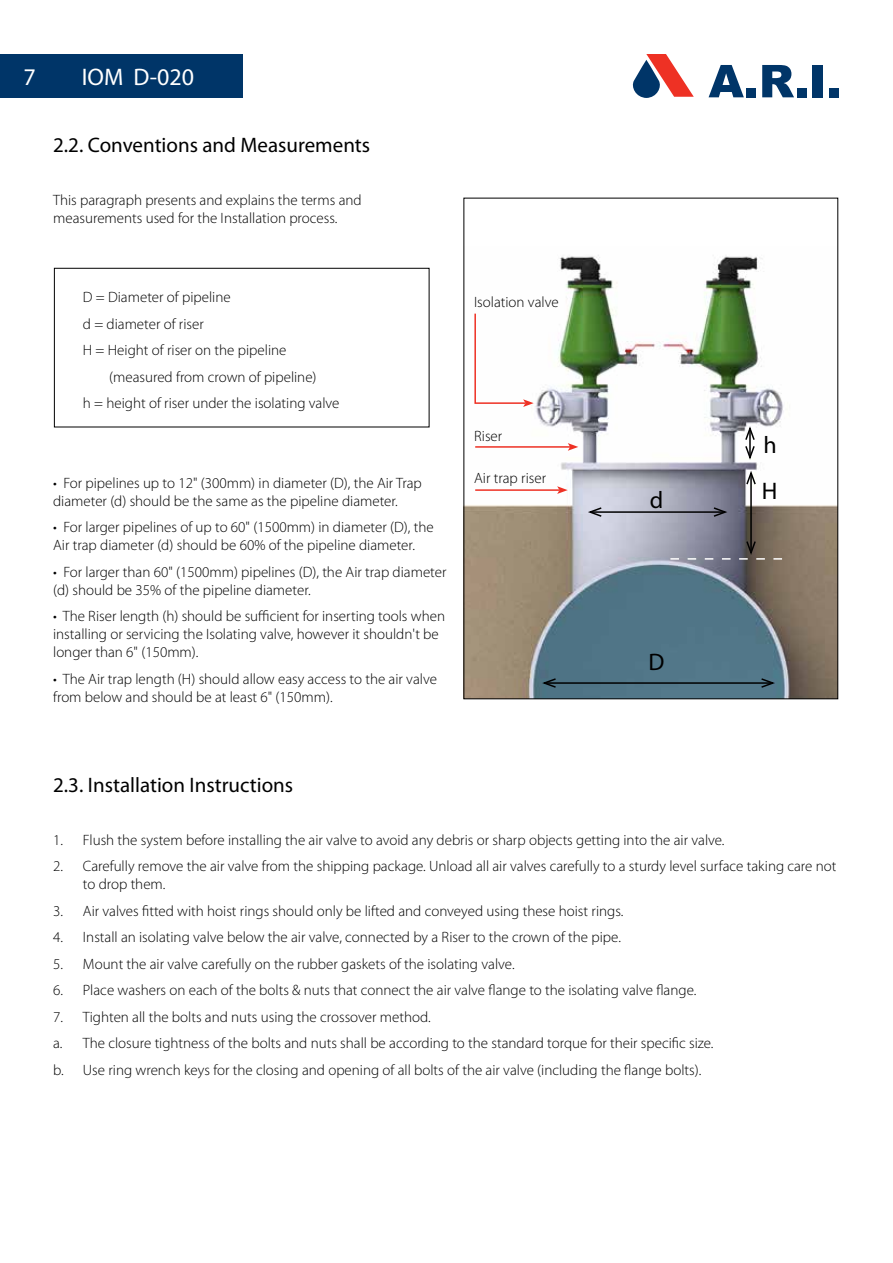
<style>
.page{position:relative;width:893px;height:1263px;background:#fff}
.page>*{position:absolute;margin:0;border:0;box-sizing:border-box;transform-origin:0 0}
.t1{font:24px "Myriad Pro";color:#fff}
.t2{font:24px "Myriad Pro";color:#000}
.t3{font:21px "Myriad Pro";color:#000}
.t4{font:300 15px/18px "Myriad Pro";color:#000}
</style>
<div class="page">
<div style="left:0;top:55px;width:242px;height:43px;background:#003568"></div>
<svg style="left:632px;top:54px;width:62px;height:44px"></svg>
<svg style="left:709px;top:65px;width:35px;height:32px"></svg>
<div style="left:746px;top:88px;width:10px;height:9px;background:#003568"></div>
<svg style="left:762px;top:65px;width:32px;height:32px"></svg>
<div style="left:797px;top:88px;width:9px;height:9px;background:#003568"></div>
<div style="left:813px;top:65px;width:10px;height:32px;background:#003568"></div>
<div style="left:829px;top:88px;width:10px;height:9px;background:#003568"></div>
<div style="left:54px;top:268px;width:375px;height:159px;border:1px solid #000"></div>
<img style="left:465px;top:255px;width:371px;height:442px">
<hr style="left:590px;top:511px;width:135px;height:2px;background:#000">
<svg style="left:586px;top:506px;width:17px;height:12px"></svg>
<svg style="left:712px;top:506px;width:17px;height:12px"></svg>
<svg style="left:744px;top:424px;width:12px;height:38px"></svg>
<hr style="left:750px;top:473px;width:2px;height:80px;background:#000">
<svg style="left:745px;top:468px;width:12px;height:18px"></svg>
<hr style="left:544px;top:682px;width:229px;height:2px;background:#000">
<svg style="left:540px;top:677px;width:17px;height:12px"></svg>
<svg style="left:760px;top:677px;width:17px;height:12px"></svg>
<svg style="left:670px;top:540px;width:112px;height:20px"></svg>
<hr style="left:475px;top:489px;width:84px;height:2px;background:#ee3124">
<svg style="left:557px;top:486px;width:11px;height:8px"></svg>
<hr style="left:475px;top:446px;width:95px;height:2px;background:#ee3124">
<svg style="left:568px;top:443px;width:10px;height:8px"></svg>
<svg style="left:474px;top:312px;width:60px;height:95px"></svg>
<h1 class="t1" style="left:23px;top:63px;width:14px">7</h1>
<h1 class="t1" style="left:82px;top:63px;width:114px">IOM D-020</h1>
<h2 class="t3" style="left:53px;top:132px;width:319px">2.2. Conventions and Measurements</h2>
<p class="t4" style="left:53px;top:191px;width:310px">This paragraph presents and explains the terms and measurements used for the Installation process.</p>
<p class="t4" style="left:83px;top:288px;width:149px">D = Diameter of pipeline</p>
<p class="t4" style="left:83px;top:315px;width:123px">d = diameter of riser</p>
<p class="t4" style="left:83px;top:341px;width:205px">H = Height of riser on the pipeline</p>
<p class="t4" style="left:109px;top:368px;width:209px">(measured from crown of pipeline(</p>
<p class="t4" style="left:83px;top:394px;width:258px">h = height of riser under the isolating valve</p>
<p class="t4" style="left:53px;top:474px;width:370px">• For pipelines up to 12" (300mm) in diameter D( ,) the Air Trap diameter d( ) should be the same as the pipeline diameter.</p>
<p class="t4" style="left:53px;top:518px;width:382px">• For larger pipelines of up to 60" (1500mm) in diameter D( ,) the<br>Air trap diameter d( ) should be 60% of the pipeline diameter.</p>
<p class="t4" style="left:53px;top:563px;width:395px">• For larger than 60" (1500mm) pipelines D( ,) the Air trap diameter d( ) should be 35% of the pipeline diameter.</p>
<p class="t4" style="left:53px;top:607px;width:393px">• The Riser length h( ) should be sufficient for inserting tools when installing or servicing the Isolating valve, however it shouldn t' be longer than 6" (150mm .(</p>
<p class="t4" style="left:53px;top:670px;width:385px">• The Air trap length H( ) should allow easy access to the air valve from below and should be at least 6" (150mm .(</p>
<p class="t4" style="left:474px;top:293px;width:86px">Isolation valve</p>
<p class="t4" style="left:474px;top:427px;width:30px">Riser</p>
<p class="t4" style="left:474px;top:469px;width:74px">Air trap riser</p>
<h1 class="t2" style="left:650px;top:485px;width:15px">d</h1>
<h1 class="t2" style="left:648px;top:647px;width:17px">D</h1>
<h1 class="t2" style="left:764px;top:430px;width:15px">h</h1>
<h1 class="t2" style="left:762px;top:476px;width:17px">H</h1>
<h2 class="t3" style="left:53px;top:772px;width:242px">2.3. Installation Instructions</h2>
<p class="t4" style="left:53px;top:831px;width:11px">1.</p>
<p class="t4" style="left:83px;top:831px;width:643px">Flush the system before installing the air valve to avoid any debris or sharp objects getting into the air valve.</p>
<p class="t4" style="left:53px;top:857px;width:11px">2.</p>
<p class="t4" style="left:83px;top:857px;width:755px">Carefully remove the air valve from the shipping package. Unload all air valves carefully to a sturdy level surface taking care not</p>
<p class="t4" style="left:53px;top:902px;width:11px">3.</p>
<p class="t4" style="left:83px;top:871px;width:542px;line-height:26.5px">to drop them.<br>Air valves fitted with hoist rings should only be lifted and conveyed using these hoist rings.</p>
<p class="t4" style="left:53px;top:928px;width:11px">4.</p>
<p class="t4" style="left:83px;top:928px;width:540px">Install an isolating valve below the air valve, connected by a Riser to the crown of the pipe.</p>
<p class="t4" style="left:53px;top:955px;width:11px">5.</p>
<p class="t4" style="left:83px;top:955px;width:433px">Mount the air valve carefully on the rubber gaskets of the isolating valve.</p>
<p class="t4" style="left:53px;top:981px;width:11px">6.</p>
<p class="t4" style="left:83px;top:981px;width:615px">Place washers on each of the bolts &amp; nuts that connect the air valve flange to the isolating valve flange.</p>
<p class="t4" style="left:53px;top:1008px;width:11px">7.</p>
<p class="t4" style="left:83px;top:1008px;width:349px">Tighten all the bolts and nuts using the crossover method.</p>
<p class="t4" style="left:53px;top:1034px;width:11px">.a</p>
<p class="t4" style="left:83px;top:1034px;width:632px">The closure tightness of the bolts and nuts shall be according to the standard torque for their specific size.</p>
<p class="t4" style="left:53px;top:1061px;width:12px">.b</p>
<p class="t4" style="left:83px;top:1061px;width:620px">Use ring wrench keys for the closing and opening of all bolts of the air valve (including the flange bolts .(</p>
</div>
